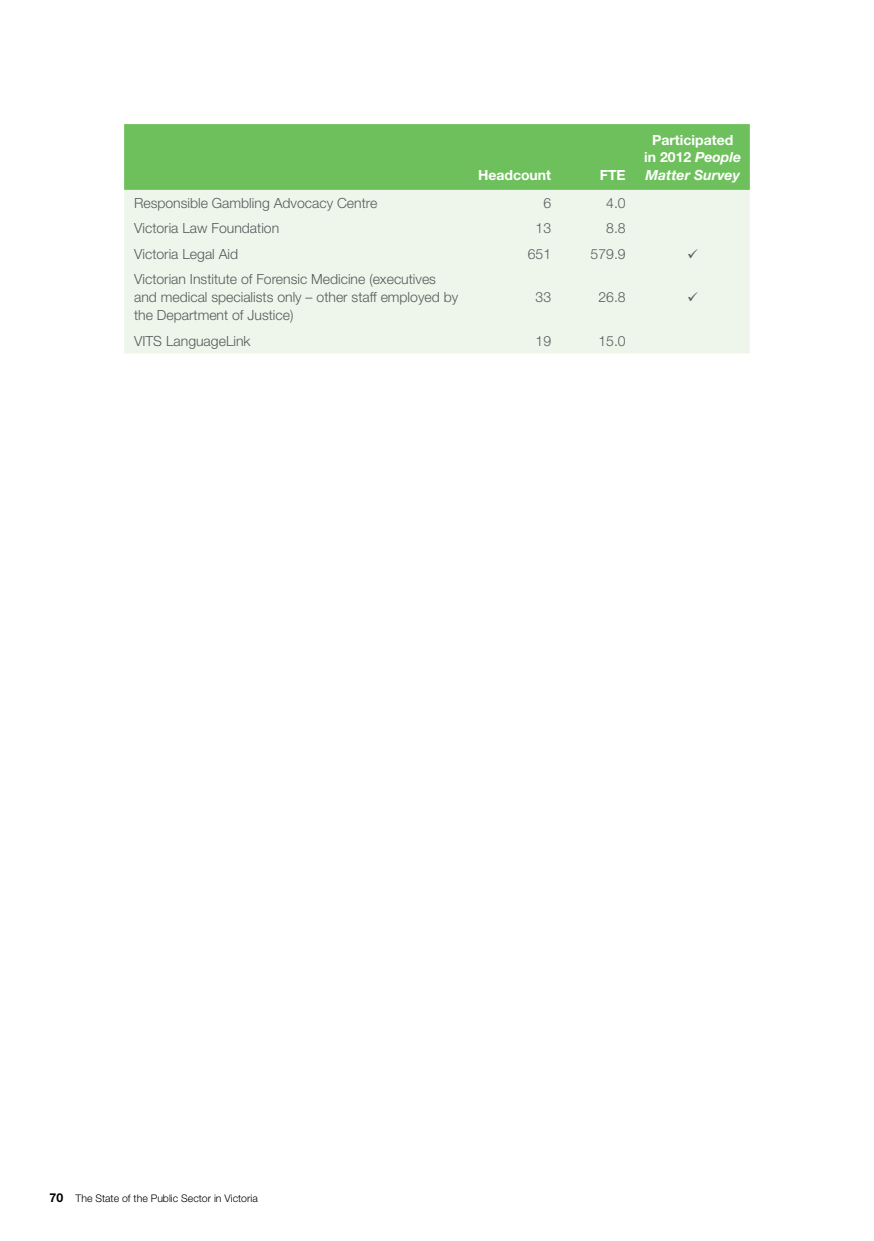
<style>
.page{position:relative;width:874px;height:1241px;background:#fff}
.page>*{position:absolute;margin:0;border:0;box-sizing:border-box;transform-origin:0 0}
.Table_Body{font:300 14px/17.8px "Helvetica Neue LT Std";color:#58595b}
.Table_Body-2{font:700 14px/17.5px "Helvetica Neue";color:#fff;text-align:center}
.t1{font:300 10.5px "Helvetica Neue LT Std";color:#000}
.s1{font-style:italic}
.s2{font-family:"Helvetica Neue";font-weight:700;font-size:12.25px}
</style>
<div class="page">
<div style="left:124px;top:124px;width:625px;height:66px;background:#6ec05d"></div>
<div style="left:124px;top:190px;width:625px;height:163px;background:#eef6eb"></div>
<svg style="left:688px;top:249px;width:9px;height:9px"></svg>
<svg style="left:688px;top:292px;width:9px;height:9px"></svg>
<p class="Table_Body-2" style="left:478px;top:166px;width:75px">Headcount</p>
<p class="Table_Body-2" style="left:599px;top:166px;width:27px">FTE</p>
<p class="Table_Body" style="left:134px;top:193px;width:244px">Responsible Gambling Advocacy Centre</p>
<p class="Table_Body" style="left:543px;top:193px;width:9px">6</p>
<p class="Table_Body" style="left:606px;top:193px;width:21px">4.0</p>
<p class="Table_Body" style="left:134px;top:219px;width:147px">Victoria Law Foundation</p>
<p class="Table_Body" style="left:535px;top:219px;width:17px">13</p>
<p class="Table_Body" style="left:606px;top:219px;width:21px">8.8</p>
<p class="Table_Body" style="left:134px;top:245px;width:106px">Victoria Legal Aid</p>
<p class="Table_Body" style="left:527px;top:245px;width:25px">651</p>
<p class="Table_Body" style="left:590px;top:245px;width:37px">579.9</p>
<p class="Table_Body" style="left:134px;top:270px;width:325px">Victorian Institute of Forensic Medicine (executives and medical specialists only – other staff employed by the Department of Justice)</p>
<p class="Table_Body" style="left:535px;top:288px;width:17px">33</p>
<p class="Table_Body" style="left:598px;top:288px;width:29px">26.8</p>
<p class="Table_Body" style="left:134px;top:331px;width:118px">VITS LanguageLink</p>
<p class="Table_Body" style="left:535px;top:331px;width:17px">19</p>
<p class="Table_Body" style="left:598px;top:331px;width:29px">15.0</p>
<p class="Table_Body-2" style="left:644px;top:131px;width:98px">Participated<br>in 2012 <span class="s1">People<br>Matter Survey</span></p>
<p class="t1" style="left:50px;top:1191px;width:210px"><span class="s2">70</span> The State of the Public Sector in Victoria</p>
</div>
